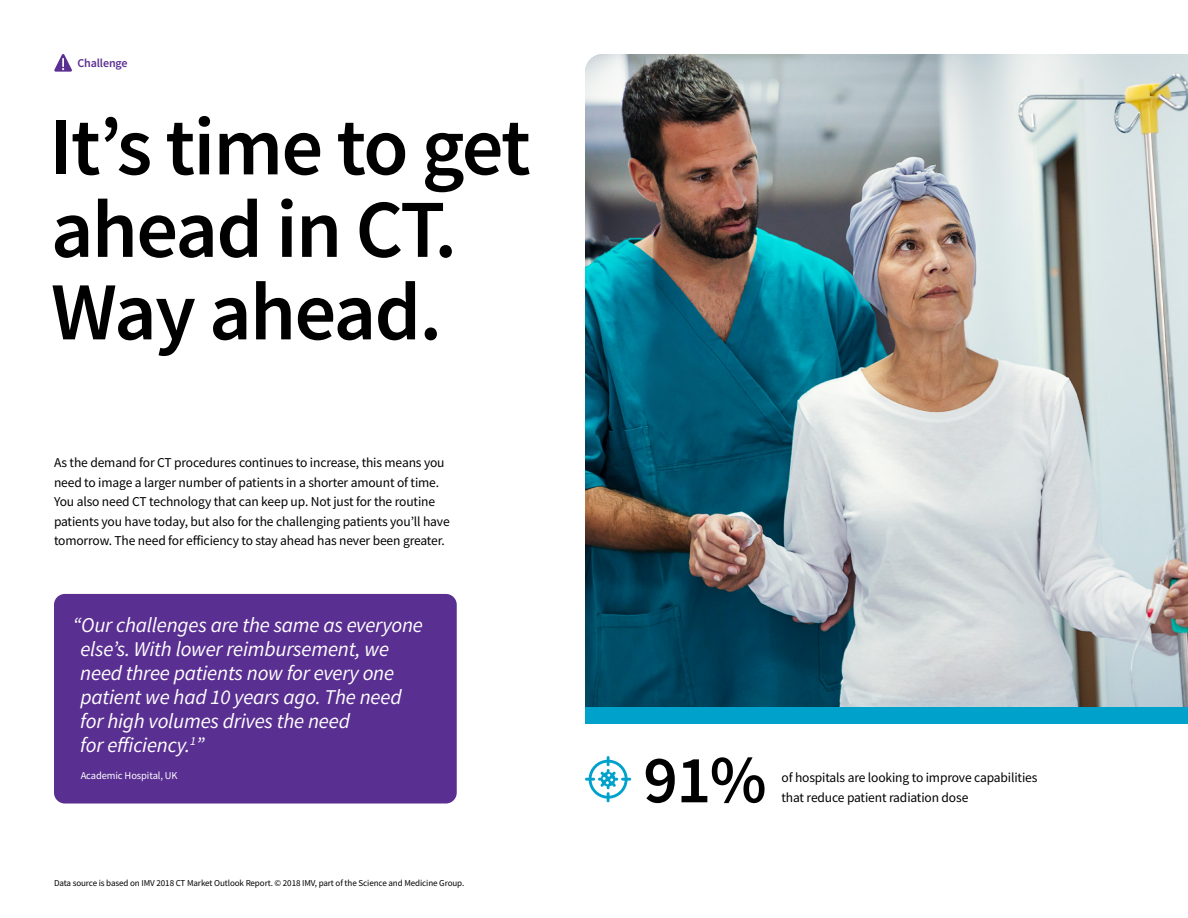
<style>
.page{position:relative;width:1188px;height:918px;background:#fff}
.page>*{position:absolute;margin:0;border:0;box-sizing:border-box;transform-origin:0 0}
.Headline_45{font:600 82.5px/82.5px "Source Sans Pro";letter-spacing:-.02em;color:#000}
.Headline_45-2{font:600 67.5px "Source Sans Pro";color:#000}
.Quote_14{font:italic 21px/24px "Source Sans Pro";letter-spacing:-.01em;color:#fff}
.Body_Copy{font:13.5px/19.5px "Source Sans Pro";letter-spacing:-.01em;color:#000}
.Chapter_Header{font:600 12px "Source Sans Pro";letter-spacing:-.01em;color:#5a2f92}
.t1{font:10.5px "Source Sans Pro";letter-spacing:-.01em;color:#fff}
.Body_Copy-2{font:9px "Source Sans Pro";letter-spacing:-.01em;color:#000}
</style>
<div class="page">
<div style="left:54px;top:594px;width:403px;height:210px;background:#5a2f92;border-radius:11px"></div>
<svg style="left:585px;top:756px;width:46px;height:46px"></svg>
<img style="left:585px;top:54px;width:603px;height:654px">
<div style="left:585px;top:708px;width:603px;height:16px;background:#00a2cc"></div>
<svg style="left:54px;top:54px;width:18px;height:18px"></svg>
<p class="Chapter_Header" style="left:77px;top:55px;width:52px">Challenge</p>
<p class="Headline_45" style="left:49px;top:105px;width:483px">It’s time to get ahead in CT.</p>
<p class="Headline_45" style="left:51px;top:270px;width:393px">Way ahead.</p>
<p class="Body_Copy" style="left:54px;top:453px;width:397px">As the demand for CT procedures continues to increase, this means you need to image a larger number of patients in a shorter amount of time.<br>You also need CT technology that can keep up. Not just for the routine patients you have today, but also for the challenging patients you’ll have tomorrow. The need for efficiency to stay ahead has never been greater.</p>
<p class="Quote_14" style="left:80px;top:613px;width:344px;text-indent:-7px">“Our challenges are the same as everyone else’s. With lower reimbursement, we need three patients now for every one patient we had 10 years ago. The need for high volumes drives the need<br>for efficiency.<sup>1</sup>”</p>
<p class="t1" style="left:81px;top:769px;width:99px">Academic Hospital, UK</p>
<p class="Body_Copy-2" style="left:54px;top:877px;width:412px">Data source is based on IMV 2018 CT Market Outlook Report. © 2018 IMV, part of the Science and Medicine Group.</p>
<p class="Headline_45-2" style="left:643px;top:736px;width:125px">91%</p>
<p class="Body_Copy" style="left:782px;top:768px;width:257px">of hospitals are looking to improve capabilities that reduce patient radiation dose</p>
</div>
